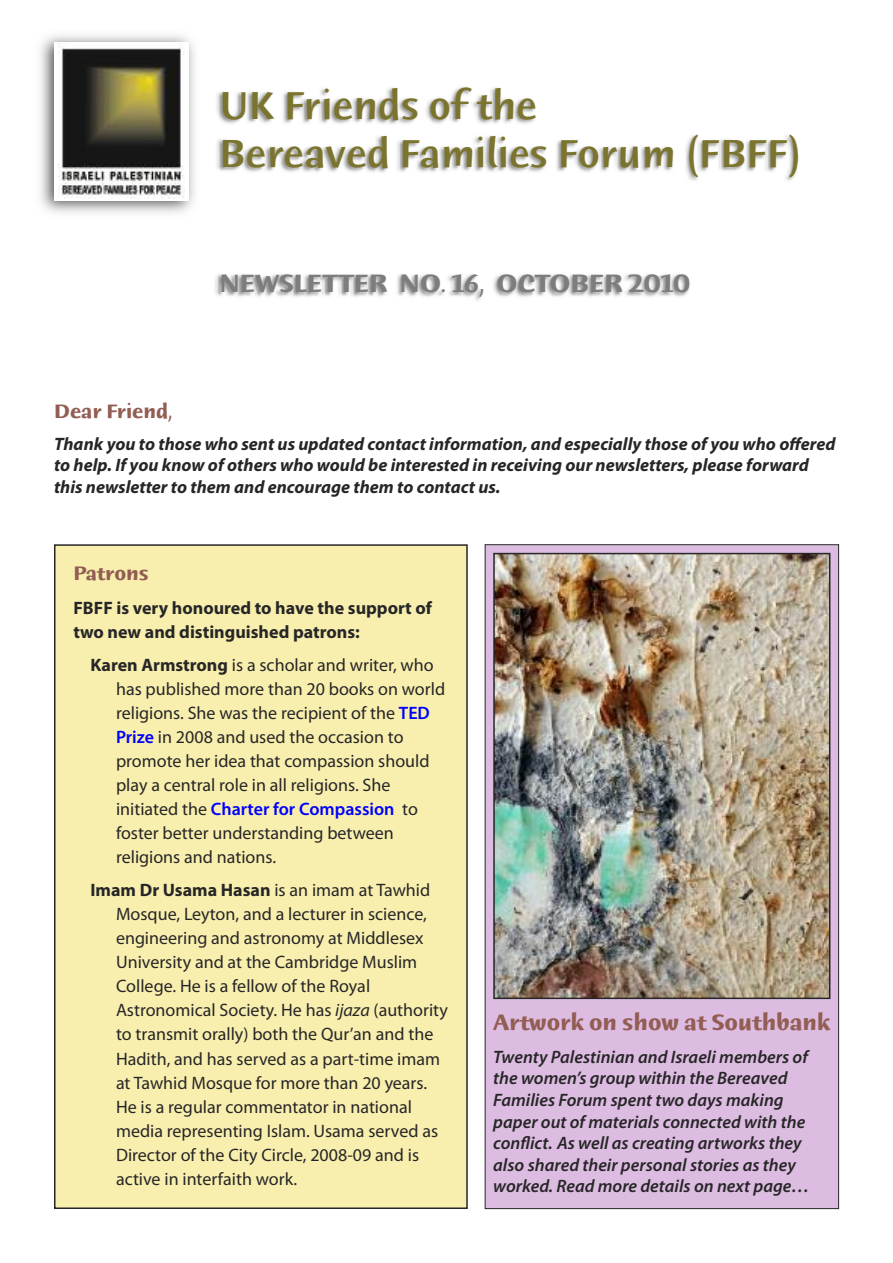
<style>
.page{position:relative;width:893px;height:1263px;background:#fff}
.page>*{position:absolute;margin:0;border:0;box-sizing:border-box;transform-origin:0 0}
.t1{font:500 42px/48px "Humana Sans ITC";color:#7b742e}
.t2{font:700 27px "Humana Sans ITC";color:#7d7d7d}
.t3{font:700 24px "Humana Sans ITC";color:#925d53}
.t4{font:700 21px "Humana Sans ITC";color:#925d53}
.t5{font:18px/24.2px "Myriad Pro";color:#272627}
.t6{font:italic 600 18px/21.6px "Myriad Pro";color:#272627}
.t7{font:italic 700 18px/21.6px "Myriad Pro";color:#272627}
.t8{font:700 18px/24.2px "Myriad Pro";color:#272627}
.s1{font-weight:700}
.s2{font-weight:600;color:#00f}
.s3{font-style:italic}
</style>
<div class="page">
<div style="left:485px;top:545px;width:354px;height:663px;background:#ddbce2"></div>
<img style="left:215px;top:87px;width:583px;height:214px">
<img style="left:40px;top:35px;width:155px;height:179px">
<div style="left:54px;top:43px;width:134px;height:158px;background:#fff"></div>
<img style="left:58px;top:46px;width:126px;height:152px">
<img style="left:496px;top:556px;width:331px;height:440px">
<div style="left:493px;top:553px;width:337px;height:446px;border:2px solid #272627"></div>
<div style="left:55px;top:545px;width:412px;height:663px;background:#f8efae"></div>
<div style="left:54px;top:544px;width:414px;height:665px;border:2px solid #272627"></div>
<h1 class="t1" style="left:219px;top:85px;width:585px">UK Friends of the<br>Bereaved Families Forum (FBFF)</h1>
<h2 class="t2" style="left:219px;top:272px;width:473px">NEWSLETTER NO. 16, OCTOBER 2010</h2>
<p class="t4" style="left:54px;top:402px;width:120px">Dear Friend,</p>
<p class="t7" style="left:54px;top:434px;width:783px">Thank you to those who sent us updated contact information, and especially those of you who offered to help. If you know of others who would be interested in receiving our newsletters, please forward this newsletter to them and encourage them to contact us.</p>
<p class="t4" style="left:74px;top:564px;width:77px">Patrons</p>
<p class="t8" style="left:74px;top:597px;width:360px">FBFF is very honoured to have the support of two new and distinguished patrons:</p>
<p class="t5" style="left:116px;top:654px;width:331px;text-indent:-26px"><span class="s1">Karen Armstrong</span> is a scholar and writer, who has published more than 20 books on world religions. She was the recipient of the <span class="s2">TED Prize</span> in 2008 and used the occasion to promote her idea that compassion should play a central role in all religions. She initiated the <span class="s2">Charter for Compassion</span> to foster better understanding between religions and nations.</p>
<p class="t5" style="left:116px;top:879px;width:333px;text-indent:-26px"><span class="s1">Imam Dr Usama Hasan</span> is an imam at Tawhid Mosque, Leyton, and a lecturer in science, engineering and astronomy at Middlesex University and at the Cambridge Muslim College. He is a fellow of the Royal Astronomical Society. He has <span class="s3">ijaza</span> (authority to transmit orally) both the Qur’an and the Hadith, and has served as a part-time imam at Tawhid Mosque for more than 20 years.<br>He is a regular commentator in national media representing Islam. Usama served as Director of the City Circle, 2008-09 and is active in interfaith work.</p>
<h3 class="t3" style="left:493px;top:1012px;width:338px">Artwork on show at Southbank</h3>
<p class="t6" style="left:493px;top:1047px;width:318px">Twenty Palestinian and Israeli members of the women’s group within the Bereaved Families Forum spent two days making paper out of materials connected with the conflict. As well as creating artworks they also shared their personal stories as they worked. Read more details on next page…</p>
</div>
